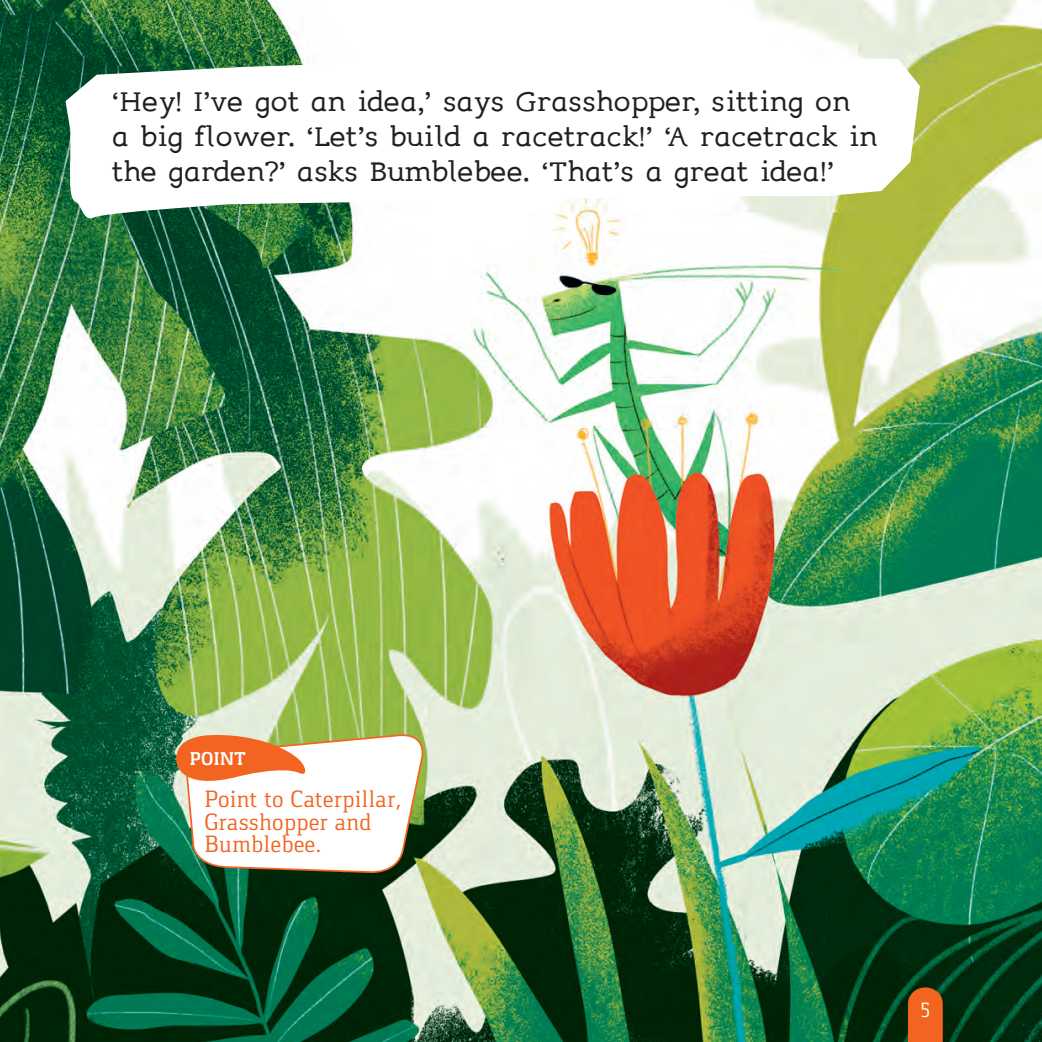
<style>
.page{position:relative;width:1042px;height:1042px;background:#fff}
.page>*{position:absolute;margin:0;border:0;box-sizing:border-box;transform-origin:0 0}
.t1{font:35px/35px "leggimi";letter-spacing:-.02em;color:#231f20}
.t2{font:24.5px/22.8px "Gaspar";color:#f36421}
.t3{font:22.75px "Gaspar";color:#fff}
.t4{font:700 19.25px "Gaspar";color:#fff}
</style>
<div class="page">
<img style="left:0;top:0;width:1042px;height:1042px">
<svg style="left:908px;top:987px;width:35px;height:55px;background:#e06020"></svg>
<svg style="left:170px;top:732px;width:257px;height:142px"></svg>
<svg style="left:65px;top:54px;width:855px;height:169px"></svg>
<p class="t1" style="left:112px;top:84px;width:767px">‘Hey! I’ve got an idea,’ says Grasshopper, sitting on<br>a big flower. ‘Let’s build a racetrack!’ ‘A racetrack in the garden?’ asks Bumblebee. ‘That’s a great idea!’</p>
<p class="t4" style="left:189px;top:747px;width:58px">POINT</p>
<p class="t2" style="left:204px;top:787px;width:199px">Point to Caterpillar,<br>Grasshopper and<br>Bumblebee.</p>
<p class="t3" style="left:920px;top:997px;width:12px">5</p>
</div>
